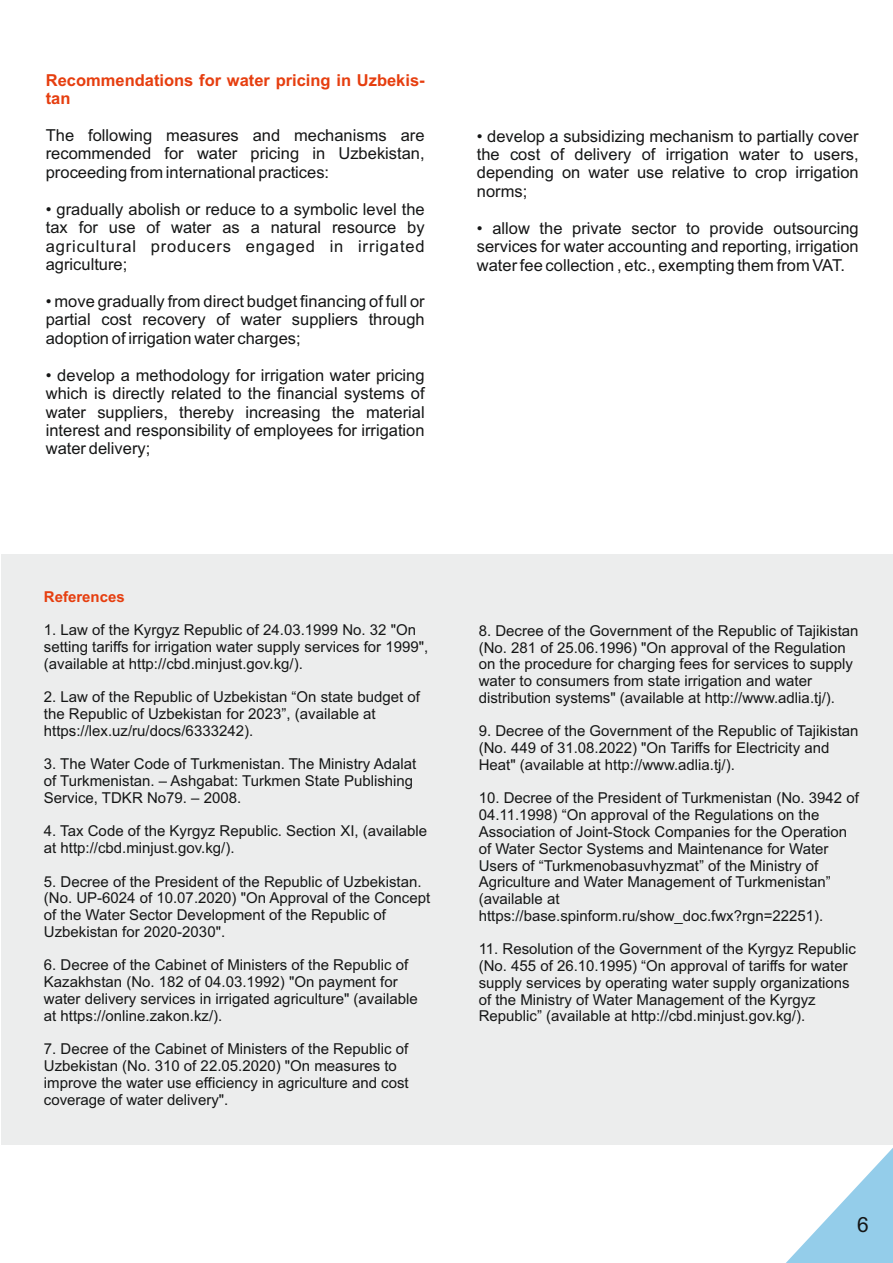
<style>
.page{position:relative;width:893px;height:1263px;background:#fff}
.page>*{position:absolute;margin:0;border:0;box-sizing:border-box;transform-origin:0 0}
.t1{font:21px "Arial";color:#151616}
.t2{font:16.5px/18.5px "Arial";color:#151616;text-align:justify}
.t3{font:700 16.5px/18.5px "Arial";color:#e63e0f}
.t4{font:15px/16.8px "Arial";color:#151616}
.t5{font:700 15px "Arial";color:#e63e0f}
</style>
<div class="page">
<div style="left:1px;top:554px;width:892px;height:591px;background:#eceded"></div>
<svg style="left:786px;top:1148px;width:107px;height:115px"></svg>
<p class="t3" style="left:46px;top:72px;width:380px">Recommendations for water pricing in Uzbekis&shy;tan</p>
<p class="t2" style="left:46px;top:128px;width:380px">The following measures and mechanisms are recommended for water pricing in Uzbekistan, proceeding from international practices:</p>
<p class="t2" style="left:46px;top:201px;width:380px">• gradually abolish or reduce to a symbolic level the tax for use of water as a natural resource by agricultural producers engaged in irrigated agriculture;</p>
<p class="t2" style="left:46px;top:293px;width:380px">• move gradually from direct budget financing of full or partial cost recovery of water suppliers through adoption of irrigation water charges;</p>
<p class="t2" style="left:46px;top:367px;width:380px">• develop a methodology for irrigation water pricing which is directly related to the financial systems of water suppliers, thereby increasing the material interest and responsibility of employees for irrigation water delivery;</p>
<p class="t2" style="left:477px;top:128px;width:383px">• develop a subsidizing mechanism to partially cover the cost of delivery of irrigation water to users, depending on water use relative to crop irrigation norms;</p>
<p class="t2" style="left:477px;top:220px;width:383px">• allow the private sector to provide outsourcing services for water accounting and reporting, irrigation water fee collection , etc., exempting them from VAT.</p>
<p class="t5" style="left:44px;top:591px;width:82px">References</p>
<p class="t4" style="left:44px;top:623px;width:386px">1. Law of the Kyrgyz Republic of 24.03.1999 No. 32 "On setting tariffs for irrigation water supply services for 1999", (available at http://cbd.minjust.gov.kg/).</p>
<p class="t4" style="left:44px;top:690px;width:378px">2. Law of the Republic of Uzbekistan “On state budget of the Republic of Uzbekistan for 2023”, (available at https://lex.uz/ru/docs/6333242).</p>
<p class="t4" style="left:44px;top:757px;width:374px">3. The Water Code of Turkmenistan. The Ministry Adalat of Turkmenistan. – Ashgabat: Turkmen State Publishing<br>Service, TDKR No79. – 2008.</p>
<p class="t4" style="left:44px;top:824px;width:385px">4. Tax Code of the Kyrgyz Republic. Section XI, (available at http://cbd.minjust.gov.kg/).</p>
<p class="t4" style="left:44px;top:874px;width:388px">5. Decree of the President of the Republic of Uzbekistan. (No. UP-6024 of 10.07.2020) "On Approval of the Concept of the Water Sector Development of the Republic of Uzbekistan for 2020-2030".</p>
<p class="t4" style="left:44px;top:958px;width:375px">6. Decree of the Cabinet of Ministers of the Republic of Kazakhstan (No. 182 of 04.03.1992) "On payment for water delivery services in irrigated agriculture" (available at https://online.zakon.kz/).</p>
<p class="t4" style="left:44px;top:1042px;width:366px">7. Decree of the Cabinet of Ministers of the Republic of Uzbekistan (No. 310 of 22.05.2020) "On measures to improve the water use efficiency in agriculture and cost coverage of water delivery".</p>
<p class="t4" style="left:479px;top:624px;width:381px">8. Decree of the Government of the Republic of Tajikistan (No. 281 of 25.06.1996) "On approval of the Regulation on the procedure for charging fees for services to supply water to consumers from state irrigation and water distribution systems" (available at http://www.adlia.tj/).</p>
<p class="t4" style="left:479px;top:724px;width:381px">9. Decree of the Government of the Republic of Tajikistan (No. 449 of 31.08.2022) "On Tariffs for Electricity and<br>Heat" (available at http://www.adlia.tj/).</p>
<p class="t4" style="left:479px;top:791px;width:382px">10. Decree of the President of Turkmenistan (No. 3942 of 04.11.1998) “On approval of the Regulations on the Association of Joint-Stock Companies for the Operation of Water Sector Systems and Maintenance for Water Users of “Turkmenobasuvhyzmat” of the Ministry of Agriculture and Water Management of Turkmenistan” (available at https://base.spinform.ru/show_doc.fwx?rgn=22251).</p>
<p class="t4" style="left:479px;top:942px;width:379px">11. Resolution of the Government of the Kyrgyz Republic (No. 455 of 26.10.1995) “On approval of tariffs for water supply services by operating water supply organizations of the Ministry of Water Management of the Kyrgyz Republic” (available at http://cbd.minjust.gov.kg/).</p>
<h1 class="t1" style="left:857px;top:1217px;width:13px">6</h1>
</div>
